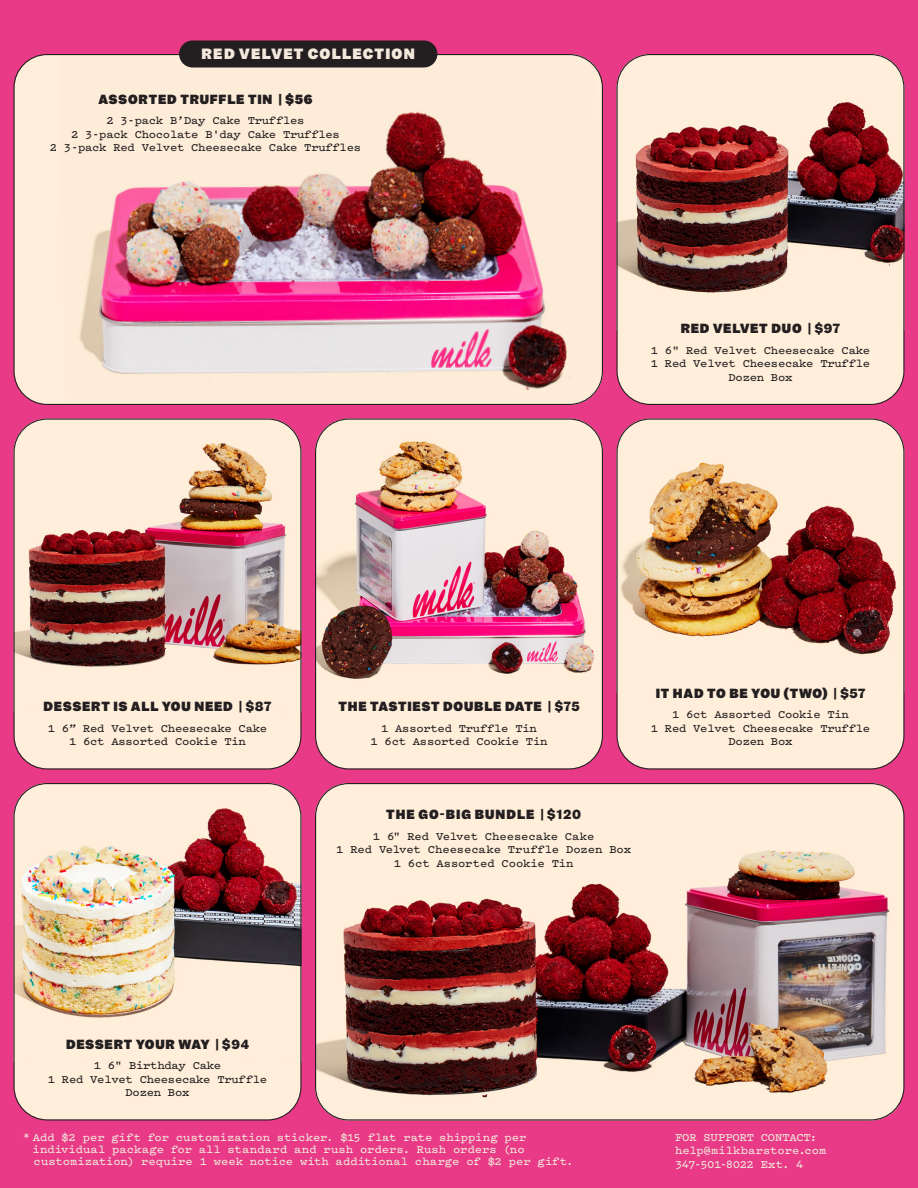
<style>
.page{position:relative;width:918px;height:1188px;background:#e83a87}
.page>*{position:absolute;margin:0;border:0;box-sizing:border-box;transform-origin:0 0}
.t1{font:900 13.5px "Garnett";letter-spacing:.095em;color:#f3e8db}
.Items{font:600 12px/13.5px "Pitch";letter-spacing:-.025em;color:#231f20;text-align:center}
.Items-2{font:600 12px/12px "Pitch";letter-spacing:-.005em;color:#f3e8db}
.Item_Name{font:900 12px "Garnett";letter-spacing:.065em;color:#231f20}
.Item_Name-2{font:900 12px "Garnett";letter-spacing:.085em;color:#231f20}
.Items-3{font:600 12px "Pitch";letter-spacing:-.04em;color:#f3e8db}
.s1{font-weight:700}
</style>
<div class="page">
<img style="left:315px;top:783px;width:583px;height:336px">
<div style="left:14px;top:55px;width:588px;height:349px;background:#ffeeda;border-radius:33px"></div>
<img style="left:79px;top:54px;width:524px;height:351px">
<div style="left:617px;top:55px;width:287px;height:349px;background:#ffeeda;border-radius:33px"></div>
<img style="left:618px;top:54px;width:286px;height:239px">
<div style="left:616px;top:54px;width:288px;height:351px;border:1px solid #231f20;border-radius:33px"></div>
<div style="left:14px;top:784px;width:287px;height:336px;background:#ffeeda;border-radius:33px"></div>
<img style="left:14px;top:783px;width:286px;height:235px">
<div style="left:14px;top:783px;width:288px;height:338px;border:1px solid #231f20;border-radius:33px"></div>
<div style="left:316px;top:419px;width:286px;height:350px;background:#ffeeda;border-radius:33px"></div>
<img style="left:315px;top:418px;width:288px;height:261px">
<div style="left:315px;top:419px;width:288px;height:351px;border:1px solid #231f20;border-radius:33px"></div>
<div style="left:617px;top:419px;width:287px;height:350px;background:#ffeeda;border-radius:33px"></div>
<img style="left:618px;top:418px;width:286px;height:237px">
<div style="left:616px;top:419px;width:288px;height:351px;border:1px solid #231f20;border-radius:33px"></div>
<div style="left:14px;top:419px;width:287px;height:350px;background:#ffeeda;border-radius:33px"></div>
<img style="left:14px;top:418px;width:286px;height:249px">
<div style="left:14px;top:419px;width:288px;height:351px;border:1px solid #231f20;border-radius:33px"></div>
<div style="left:179px;top:40px;width:258px;height:28px;background:#231f20;border-radius:14px"></div>
<p class="t1" style="left:202px;top:45px;width:215px">RED VELVET COLLECTION</p>
<p class="Item_Name" style="left:99px;top:91px;width:216px">ASSORTED TRUFFLE TIN | $56</p>
<p class="Items" style="left:106px;top:113px;width:200px">2 3-pack B’Day Cake Truffles</p>
<p class="Items" style="left:71px;top:127px;width:270px">2 3-pack Chocolate B'day Cake Truffles</p>
<p class="Items" style="left:50px;top:140px;width:313px">2 3-pack Red Velvet Cheesecake Cake Truffles</p>
<p class="Item_Name" style="left:681px;top:320px;width:161px">RED VELVET DUO <span class="s1">| $97</span></p>
<p class="Items" style="left:651px;top:343px;width:221px">1 6" Red Velvet Cheesecake Cake</p>
<p class="Items" style="left:651px;top:356px;width:221px">1 Red Velvet Cheesecake Truffle<br>Dozen Box</p>
<p class="Item_Name" style="left:44px;top:698px;width:230px">DESSERT IS ALL YOU NEED <span class="s1">| $87</span></p>
<p class="Items" style="left:48px;top:721px;width:221px">1 6” Red Velvet Cheesecake Cake</p>
<p class="Items" style="left:69px;top:734px;width:179px">1 6ct Assorted Cookie Tin</p>
<p class="Item_Name" style="left:338px;top:698px;width:243px">THE TASTIEST DOUBLE DATE <span class="s1">| $75</span></p>
<p class="Items" style="left:381px;top:721px;width:157px">1 Assorted Truffle Tin</p>
<p class="Items" style="left:371px;top:734px;width:179px">1 6ct Assorted Cookie Tin</p>
<p class="Item_Name" style="left:656px;top:685px;width:211px">IT HAD TO BE YOU (TWO) <span class="s1">| $57</span></p>
<p class="Items" style="left:672px;top:707px;width:179px">1 6ct Assorted Cookie Tin</p>
<p class="Items" style="left:651px;top:721px;width:221px">1 Red Velvet Cheesecake Truffle<br>Dozen Box</p>
<p class="Item_Name-2" style="left:386px;top:806px;width:196px">THE GO-BIG BUNDLE <span class="s1">| $120</span></p>
<p class="Items" style="left:373px;top:829px;width:223px">1 6" Red Velvet Cheesecake Cake</p>
<p class="Items" style="left:336px;top:842px;width:296px">1 Red Velvet Cheesecake Truffle Dozen Box</p>
<p class="Items" style="left:394px;top:856px;width:181px">1 6ct Assorted Cookie Tin</p>
<p class="Item_Name" style="left:66px;top:1036px;width:185px">DESSERT YOUR WAY <span class="s1">| $94</span></p>
<p class="Items" style="left:94px;top:1058px;width:129px">1 6" Birthday Cake</p>
<p class="Items" style="left:48px;top:1072px;width:221px">1 Red Velvet Cheesecake Truffle<br>Dozen Box</p>
<p class="Items-2" style="left:33px;top:1131px;width:542px;text-indent:-10px">* Add $2 per gift for customization sticker. $15 flat rate shipping per individual package for all standard and rush orders. Rush orders (no customization) require 1 week notice with additional charge of $2 per gift.</p>
<p class="Items-2" style="left:675px;top:1131px;width:144px">FOR SUPPORT CONTACT:</p>
<p class="Items-2" style="left:675px;top:1144px;width:153px">help@milkbarstore.com</p>
<p class="Items-3" style="left:675px;top:1156px;width:130px">347-501-8022 Ext. 4</p>
</div>
